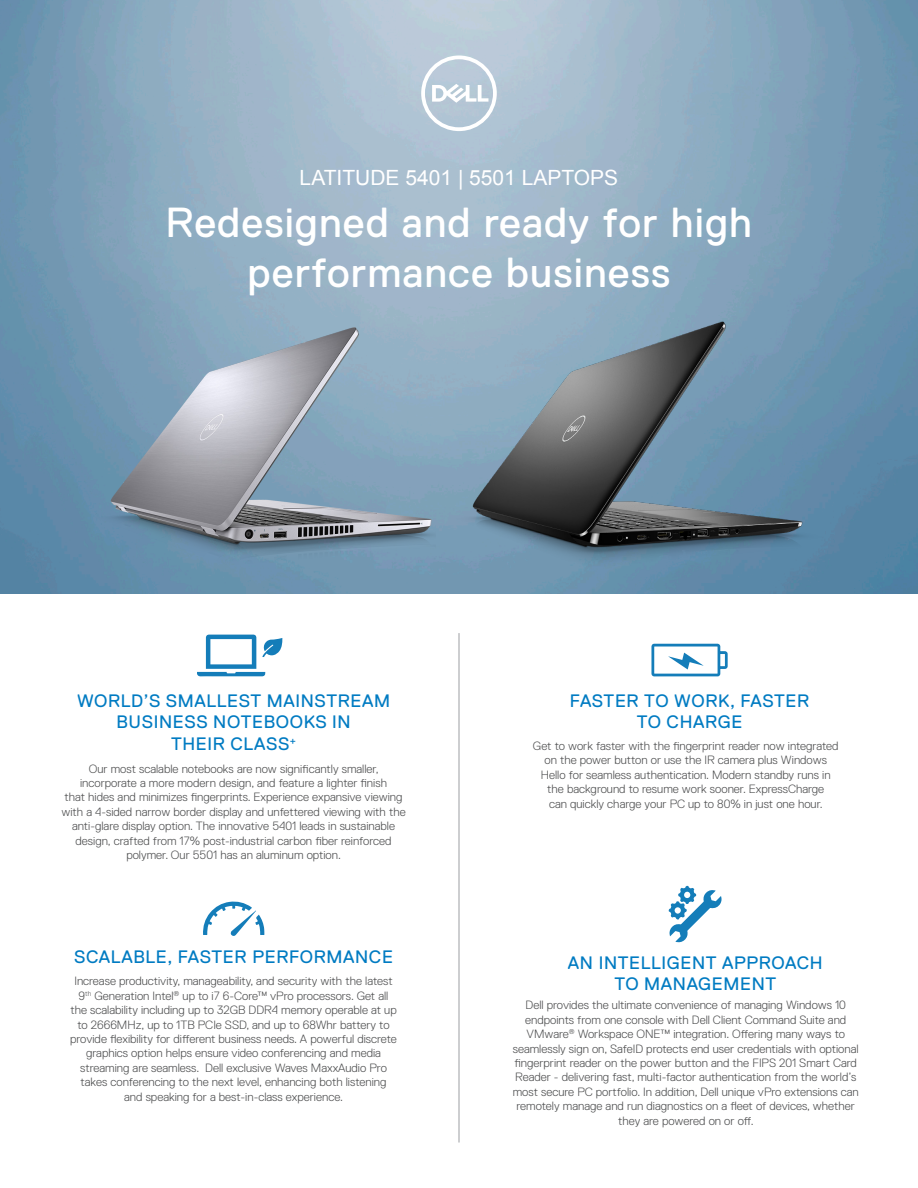
<style>
.page{position:relative;width:918px;height:1188px;background:#fff}
.page>*{position:absolute;margin:0;border:0;box-sizing:border-box;transform-origin:0 0}
.t1{font:42px/50.4px "Dell Replica";letter-spacing:.025em;color:#fff;text-align:center}
.t2{font:21px "Arial";color:#fff}
.t3{font:18px "Dell Replica";letter-spacing:.035em;color:#007bc2}
.t4{font:300 12px/14.4px "Dell Replica";color:#4b4c4d;text-align:center}
</style>
<div class="page">
<img style="left:0;top:0;width:918px;height:594px">
<svg style="left:197px;top:635px;width:85px;height:41px"></svg>
<svg style="left:203px;top:901px;width:61px;height:35px"></svg>
<svg style="left:669px;top:886px;width:53px;height:57px"></svg>
<hr style="left:458px;top:633px;width:2px;height:510px;background:#a8a9ad">
<svg style="left:421px;top:56px;width:76px;height:75px"></svg>
<img style="left:42px;top:266px;width:393px;height:328px">
<img style="left:441px;top:316px;width:394px;height:265px">
<svg style="left:651px;top:644px;width:77px;height:32px"></svg>
<p class="t2" style="left:300px;top:163px;width:320px">LATITUDE 5401 | 5501 LAPTOPS</p>
<p class="t1" style="left:166px;top:197px;width:588px">Redesigned and ready for high performance business</p>
<p class="t3" style="left:77px;top:690px;width:315px">WORLD’S SMALLEST MAINSTREAM</p>
<p class="t3" style="left:116px;top:712px;width:236px">BUSINESS NOTEBOOKS IN</p>
<p class="t3" style="left:171px;top:734px;width:126px">THEIR CLASS<sup>+</sup></p>
<p class="t4" style="left:89px;top:761px;width:291px">Our most scalable notebooks are now significantly smaller,</p>
<p class="t4" style="left:80px;top:776px;width:308px">incorporate a more modern design, and feature a lighter finish</p>
<p class="t4" style="left:61px;top:790px;width:346px">that hides and minimizes fingerprints. Experience expansive viewing with a 4-sided narrow border display and unfettered viewing with the anti-glare display option. The innovative 5401 leads in sustainable design, crafted from 17% post-industrial carbon fiber reinforced polymer. Our 5501 has an aluminum option.</p>
<p class="t3" style="left:74px;top:947px;width:320px">SCALABLE, FASTER PERFORMANCE</p>
<p class="t3" style="left:570px;top:690px;width:241px">FASTER TO WORK, FASTER</p>
<p class="t3" style="left:637px;top:712px;width:107px">TO CHARGE</p>
<p class="t4" style="left:533px;top:739px;width:307px">Get to work faster with the fingerprint reader now integrated</p>
<p class="t4" style="left:544px;top:753px;width:284px">on the power button or use the IR camera plus Windows</p>
<p class="t4" style="left:541px;top:768px;width:291px">Hello for seamless authentication. Modern standby runs in</p>
<p class="t4" style="left:547px;top:782px;width:279px">the background to resume work sooner. ExpressCharge</p>
<p class="t4" style="left:549px;top:796px;width:275px">can quickly charge your PC up to 80% in just one hour.</p>
<p class="t3" style="left:568px;top:952px;width:256px">AN INTELLIGENT APPROACH</p>
<p class="t4" style="left:74px;top:974px;width:320px">Increase productivity, manageability, and security with the latest</p>
<p class="t3" style="left:614px;top:974px;width:163px">TO MANAGEMENT</p>
<p class="t4" style="left:79px;top:988px;width:311px">9<sup>th</sup> Generation Intel<sup>®</sup> up to i7 6-Core™ vPro processors. Get all</p>
<p class="t4" style="left:70px;top:1003px;width:328px">the scalability including up to 32GB DDR4 memory operable at up</p>
<p class="t4" style="left:70px;top:1017px;width:328px">to 2666MHz, up to 1TB PCIe SSD, and up to 68Whr battery to provide flexibility for different business needs. A powerful discrete graphics option helps ensure video conferencing and media streaming are seamless. Dell exclusive Waves MaxxAudio Pro</p>
<p class="t4" style="left:81px;top:1075px;width:307px">takes conferencing to the next level, enhancing both listening</p>
<p class="t4" style="left:124px;top:1089px;width:220px">and speaking for a best-in-class experience.</p>
<p class="t4" style="left:513px;top:998px;width:348px">Dell provides the ultimate convenience of managing Windows 10 endpoints from one console with Dell Client Command Suite and VMware<sup>®</sup> Workspace ONE™ integration. Offering many ways to seamlessly sign on, SafeID protects end user credentials with optional fingerprint reader on the power button and the FIPS 201 Smart Card Reader - delivering fast, multi-factor authentication from the world’s most secure PC portfolio. In addition, Dell unique vPro extensions can remotely manage and run diagnostics on a fleet of devices, whether they are powered on or off.</p>
</div>
